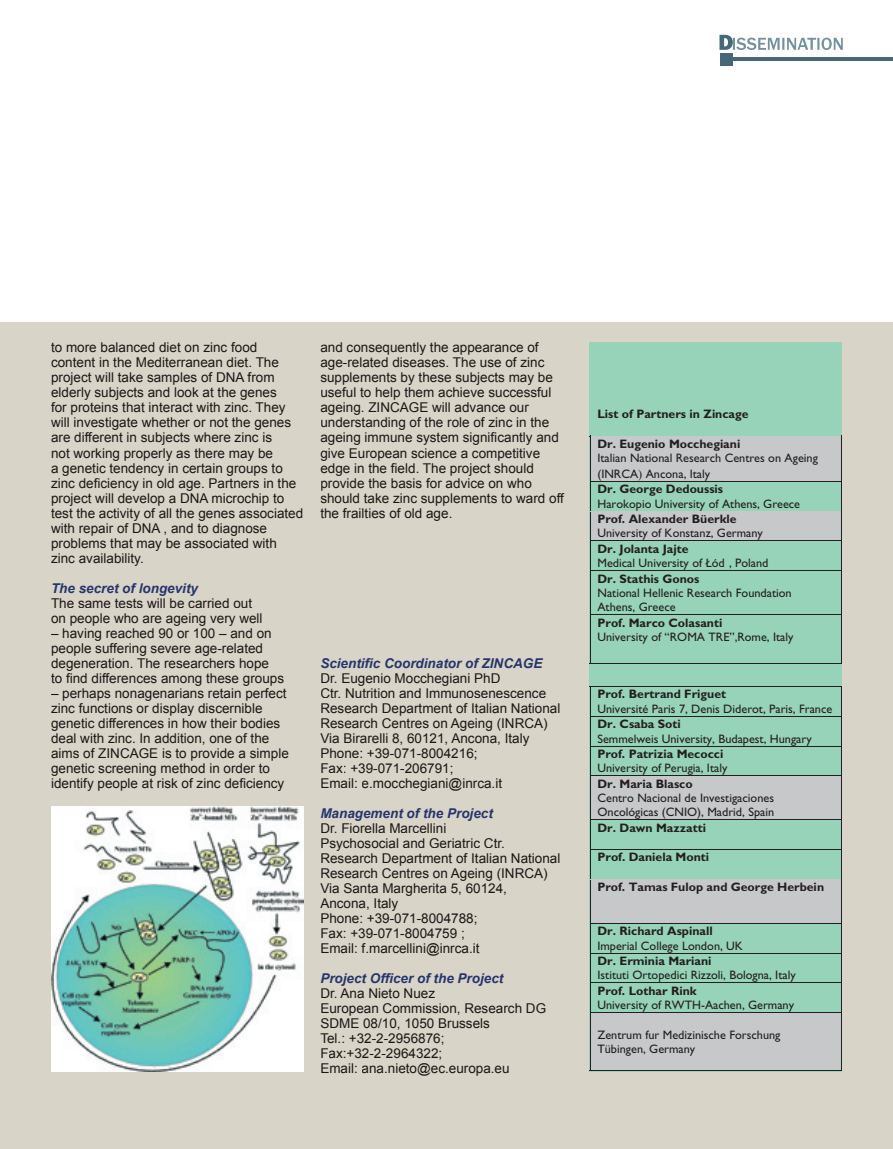
<style>
.page{position:relative;width:893px;height:1149px;background:#fff}
.page>*{position:absolute;margin:0;border:0;box-sizing:border-box;transform-origin:0 0}
.t1{font:13.5px/15px "Arial";color:#1b1714}
.t2{font:italic 700 13.5px "Arial";color:#26356b}
.t3{font:12.3px/14.2px "Gill Sans";color:#231f20}
.t4{font:700 12.3px "Gill Sans";color:#231f20}
</style>
<div class="page">
<div style="left:0;top:322px;width:893px;height:826px;background:#d9d4c8"></div>
<svg style="left:719px;top:35px;width:124px;height:15px"></svg>
<hr style="left:727px;top:58px;width:166px;height:3px;background:#466878">
<div style="left:721px;top:53px;width:12px;height:12px;background:#466878"></div>
<img style="left:51px;top:806px;width:252px;height:265px">
<div style="left:590px;top:342px;width:252px;height:729px;background:#97d3b9"></div>
<hr style="left:590px;top:571px;width:1px;height:43px;background:#231f20">
<hr style="left:841px;top:571px;width:1px;height:43px;background:#231f20">
<hr style="left:591px;top:614px;width:250px;height:1px;background:#231f20">
<hr style="left:590px;top:615px;width:1px;height:48px;background:#231f20">
<hr style="left:590px;top:662px;width:251px;height:1px;background:#231f20">
<hr style="left:841px;top:615px;width:1px;height:48px;background:#231f20">
<svg style="left:590px;top:686px;width:252px;height:384px"></svg>
<svg style="left:590px;top:435px;width:252px;height:136px"></svg>
<p class="t1" style="left:51px;top:340px;width:254px">to more balanced diet on zinc food content in the Mediterranean diet. The project will take samples of DNA from elderly subjects and look at the genes<br>for proteins that interact with zinc. They will investigate whether or not the genes are different in subjects where zinc is<br>not working properly as there may be<br>a genetic tendency in certain groups to zinc deficiency in old age. Partners in the project will develop a DNA microchip to test the activity of all the genes associated with repair of DNA , and to diagnose problems that may be associated with zinc availability.</p>
<p class="t2" style="left:51px;top:579px;width:149px">The secret of longevity</p>
<p class="t1" style="left:51px;top:595px;width:213px">The same tests will be carried out on people who are ageing very well</p>
<p class="t1" style="left:51px;top:625px;width:235px">– having reached 90 or 100 – and on people suffering severe age-related degeneration. The researchers hope<br>to find differences among these groups</p>
<p class="t1" style="left:51px;top:685px;width:239px">– perhaps nonagenarians retain perfect zinc functions or display discernible genetic differences in how their bodies deal with zinc. In addition, one of the aims of ZINCAGE is to provide a simple genetic screening method in order to identify people at risk of zinc deficiency</p>
<p class="t1" style="left:320px;top:340px;width:245px">and consequently the appearance of age-related diseases. The use of zinc supplements by these subjects may be useful to help them achieve successful ageing. ZINCAGE will advance our understanding of the role of zinc in the ageing immune system significantly and give European science a competitive edge in the field. The project should provide the basis for advice on who should take zinc supplements to ward off the frailties of old age.</p>
<p class="t2" style="left:320px;top:654px;width:224px">Scientific Coordinator of ZINCAGE</p>
<p class="t1" style="left:320px;top:670px;width:242px">Dr. Eugenio Mocchegiani PhD<br>Ctr. Nutrition and Immunosenescence<br>Research Department of Italian National<br>Research Centres on Ageing (INRCA)<br>Via Birarelli 8, 60121, Ancona, Italy<br>Phone: +39-071-8004216;<br>Fax: +39-071-206791;<br>Email: e.mocchegiani@inrca.it</p>
<p class="t2" style="left:320px;top:804px;width:174px">Management of the Project</p>
<p class="t1" style="left:320px;top:820px;width:242px">Dr. Fiorella Marcellini<br>Psychosocial and Geriatric Ctr.<br>Research Department of Italian National<br>Research Centres on Ageing (INRCA)<br>Via Santa Margherita 5, 60124,<br>Ancona, Italy<br>Phone: +39-071-8004788;<br>Fax: +39-071-8004759 ;<br>Email: f.marcellini@inrca.it</p>
<p class="t2" style="left:320px;top:969px;width:185px">Project Officer of the Project</p>
<p class="t1" style="left:320px;top:985px;width:227px">Dr. Ana Nieto Nuez<br>European Commission, Research DG<br>SDME 08/10, 1050 Brussels<br>Tel.: +32-2-2956876;<br>Fax:+32-2-2964322;<br>Email: ana.nieto@ec.europa.eu</p>
<p class="t4" style="left:597px;top:407px;width:153px">List of Partners in Zincage</p>
<p class="t4" style="left:597px;top:436px;width:144px">Dr. Eugenio Mocchegiani</p>
<p class="t3" style="left:597px;top:450px;width:222px;line-height:15.5px">Italian National Research Centres on Ageing (INRCA Ancona, Italy</p>
<p class="t4" style="left:597px;top:481px;width:127px">Dr. George Dedoussis</p>
<p class="t3" style="left:597px;top:496px;width:204px">Harokopio University of Athens, Greece</p>
<p class="t4" style="left:597px;top:511px;width:141px">Prof. Alexander Büerkle</p>
<p class="t3" style="left:597px;top:526px;width:167px">University of Konstanz, Germany</p>
<p class="t4" style="left:597px;top:541px;width:93px">Dr. Jolanta Jajte</p>
<p class="t3" style="left:597px;top:555px;width:173px">Medical University of Łód , Poland</p>
<p class="t4" style="left:597px;top:571px;width:103px">Dr. Stathis Gonos</p>
<p class="t3" style="left:597px;top:585px;width:196px">National Hellenic Research Foundation<br>Athens, Greece</p>
<p class="t4" style="left:597px;top:615px;width:126px">Prof. Marco Colasanti</p>
<p class="t3" style="left:597px;top:629px;width:198px">University of “ROMA TRE”,Rome, Italy</p>
<p class="t4" style="left:597px;top:686px;width:130px">Prof. Bertrand Friguet</p>
<p class="t3" style="left:597px;top:701px;width:236px">Université Paris 7, Denis Diderot, Paris, France</p>
<p class="t4" style="left:597px;top:716px;width:85px">Dr. Csaba Soti</p>
<p class="t3" style="left:597px;top:731px;width:216px">Semmelweis University, Budapest, Hungary</p>
<p class="t4" style="left:597px;top:746px;width:127px">Prof. Patrizia Mecocci</p>
<p class="t3" style="left:597px;top:760px;width:131px">University of Perugia, Italy</p>
<p class="t4" style="left:597px;top:776px;width:97px">Dr. Maria Blasco</p>
<p class="t3" style="left:597px;top:790px;width:178px">Centro Nacional de Investigaciones<br>Oncológicas (CNIO), Madrid, Spain</p>
<p class="t4" style="left:597px;top:820px;width:110px">Dr. Dawn Mazzatti</p>
<p class="t4" style="left:597px;top:849px;width:113px">Prof. Daniela Monti</p>
<p class="t4" style="left:597px;top:879px;width:228px">Prof. Tamas Fulop and George Herbein</p>
<p class="t4" style="left:597px;top:923px;width:117px">Dr. Richard Aspinall</p>
<p class="t3" style="left:597px;top:938px;width:147px">Imperial College London, UK</p>
<p class="t4" style="left:597px;top:953px;width:116px">Dr. Erminia Mariani</p>
<p class="t3" style="left:597px;top:967px;width:200px">Istituti Ortopedici Rizzoli, Bologna, Italy</p>
<p class="t4" style="left:597px;top:982px;width:101px">Prof. Lothar Rink</p>
<p class="t3" style="left:597px;top:997px;width:198px">University of RWTH-Aachen, Germany</p>
<p class="t3" style="left:597px;top:1027px;width:185px">Zentrum fur Medizinische Forschung<br>Tübingen, Germany</p>
</div>
